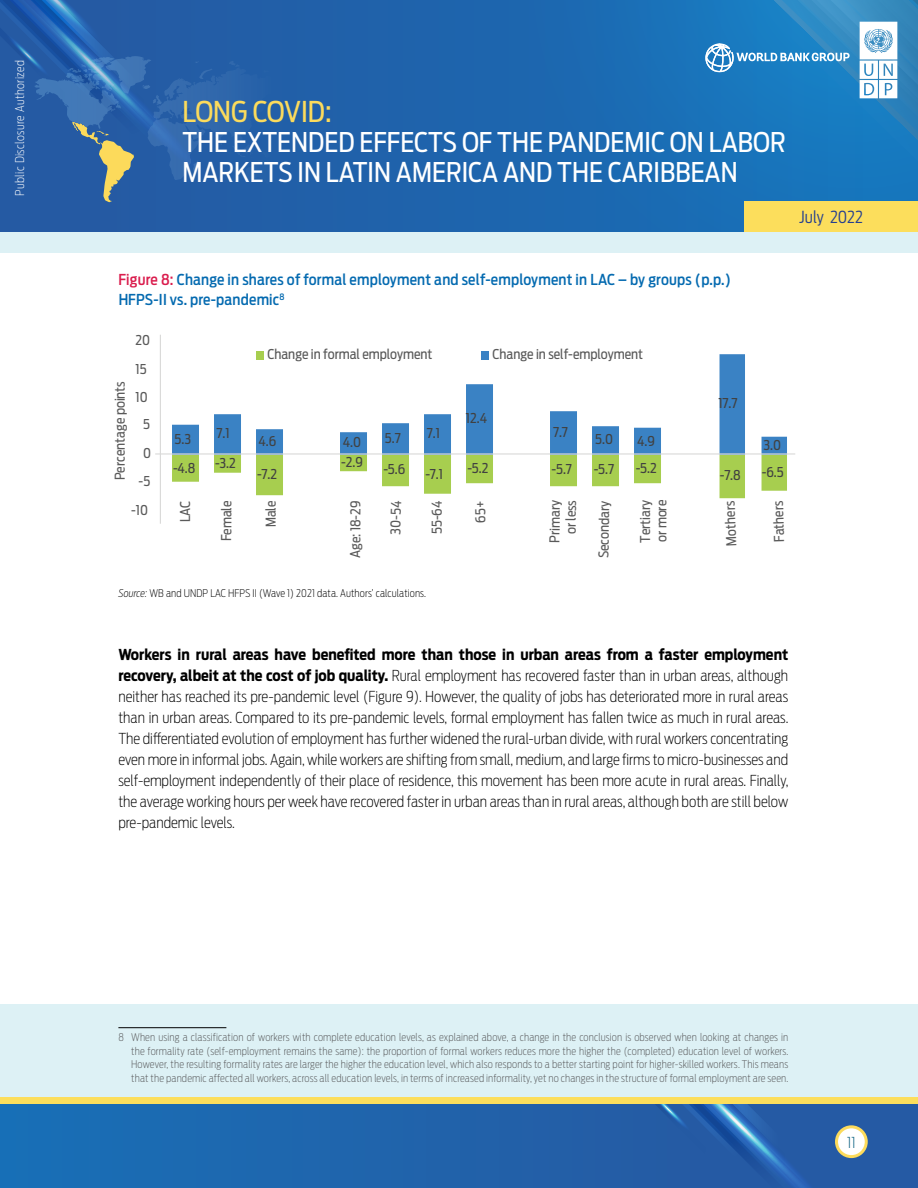
<style>
.page{position:relative;width:918px;height:1188px;background:#fff}
.page>*{position:absolute;margin:0;border:0;box-sizing:border-box;transform-origin:0 0}
.t1{font:28.5px "Antenna Cond";color:#fcdb5c}
.t2{font:27px/30px "Antenna Cond";color:#fff}
.t3{font:300 16.5px "Antenna Cond";color:#25408f}
.t4{font:200 15px/21px "Antenna Cond";color:#000;text-align:justify}
.t5{font:500 15px/19.8px "Antenna Cond";letter-spacing:.015em;color:#046ab0}
.t6{font:200 15px "Antenna Cond";color:#005a7c}
.t7{font:13.5px/16.2px "Antenna Cond";color:#5a5a5a;text-align:center}
.t8{font:13.5px "Antenna Cond";color:#414141}
.t9{font:200 12px "Antenna Cond";letter-spacing:.03em;color:#fff}
.t10{font:200 10.5px/13.5px "Antenna Cond";letter-spacing:.015em;color:#58595b;text-align:justify}
.t11{font:200 10.5px "Antenna Cond";letter-spacing:.01em;color:#000}
.s1{color:#da1c4d}
.s2{font-style:italic}
.s3{font-weight:700}
</style>
<div class="page">
<div style="left:0;top:1104px;width:918px;height:84px;background:linear-gradient(to bottom,#1e66ae,#1e66ae)"></div>
<div style="left:0;top:0;width:918px;height:233px;background:#2062ab"></div>
<svg style="left:0;top:202px;width:286px;height:31px"></svg>
<svg style="left:507px;top:0;width:237px;height:233px"></svg>
<svg style="left:0;top:0;width:254px;height:202px"></svg>
<div style="left:683px;top:0;width:235px;height:202px;background:#1a72b9"></div>
<div style="left:744px;top:201px;width:174px;height:32px;background:#fcde5c"></div>
<svg style="left:520px;top:1104px;width:350px;height:84px;background:#2c63a8"></svg>
<div style="left:0;top:1097px;width:918px;height:7px;background:#fcde5c"></div>
<svg style="left:702px;top:0;width:216px;height:199px;background:#2d85c3"></svg>
<div style="left:0;top:233px;width:918px;height:864px;background:#ddf1f5"></div>
<div style="left:0;top:253px;width:918px;height:750px;background:#fff"></div>
<hr style="left:118px;top:1027px;width:108px;height:1px;background:#000">
<svg style="left:172px;top:354px;width:615px;height:99px"></svg>
<hr style="left:155px;top:453px;width:640px;height:2px;background:#d9d9d8">
<div style="left:256px;top:351px;width:8px;height:9px;background:#a7ce4f"></div>
<div style="left:481px;top:351px;width:8px;height:9px;background:#3a82c4"></div>
<hr style="left:160px;top:335px;width:1px;height:189px;background:#d9d9d8">
<svg style="left:172px;top:455px;width:615px;height:44px"></svg>
<p class="t9" style="left:13px;top:196px;width:137px;rotate:-90deg">Public Disclosure Authorized</p>
<h1 class="t1" style="left:182px;top:95px;width:151px">LONG COVID:</h1>
<h2 class="t2" style="left:182px;top:127px;width:605px">THE EXTENDED EFFECTS OF THE PANDEMIC ON LABOR<br>MARKETS IN LATIN AMERICA AND THE CARIBBEAN</h2>
<p class="t3" style="left:799px;top:207px;width:65px">July 2022</p>
<p class="t5" style="left:118px;top:269px;width:614px"><span class="s1">Figure 8:</span> Change in shares of formal employment and self-employment in LAC – by groups (p.p.)<br>HFPS-II vs. pre-pandemic<sup>8</sup></p>
<p class="t7" style="left:136px;top:332px;width:16px">20</p>
<p class="t7" style="left:112px;top:480px;width:101px;rotate:-90deg">Percentage points</p>
<p class="t7" style="left:136px;top:361px;width:13px">15</p>
<p class="t7" style="left:136px;top:389px;width:14px">10</p>
<p class="t7" style="left:143px;top:416px;width:8px">5</p>
<p class="t7" style="left:143px;top:445px;width:9px">0</p>
<p class="t7" style="left:139px;top:473px;width:13px">-5</p>
<p class="t7" style="left:131px;top:502px;width:18px">-10</p>
<p class="t7" style="left:267px;top:346px;width:167px">Change in formal employment</p>
<p class="t7" style="left:493px;top:346px;width:152px">Change in self-employment</p>
<p class="t8" style="left:718px;top:395px;width:21px">17.7</p>
<p class="t8" style="left:466px;top:410px;width:23px">12.4</p>
<p class="t8" style="left:175px;top:431px;width:18px">5.3</p>
<p class="t8" style="left:217px;top:425px;width:15px">7.1</p>
<p class="t8" style="left:259px;top:433px;width:19px">4.6</p>
<p class="t8" style="left:343px;top:434px;width:20px">4.0</p>
<p class="t8" style="left:385px;top:430px;width:17px">5.7</p>
<p class="t8" style="left:427px;top:425px;width:15px">7.1</p>
<p class="t8" style="left:553px;top:424px;width:16px">7.7</p>
<p class="t8" style="left:595px;top:431px;width:19px">5.0</p>
<p class="t8" style="left:637px;top:433px;width:19px">4.9</p>
<p class="t8" style="left:763px;top:437px;width:19px">3.0</p>
<p class="t8" style="left:173px;top:460px;width:24px">-4.8</p>
<p class="t8" style="left:215px;top:455px;width:22px">-3.2</p>
<p class="t8" style="left:257px;top:466px;width:22px">-7.2</p>
<p class="t8" style="left:341px;top:454px;width:23px">-2.9</p>
<p class="t8" style="left:383px;top:461px;width:23px">-5.6</p>
<p class="t8" style="left:425px;top:466px;width:19px">-7.1</p>
<p class="t8" style="left:467px;top:460px;width:23px">-5.2</p>
<p class="t8" style="left:552px;top:461px;width:22px">-5.7</p>
<p class="t8" style="left:594px;top:461px;width:22px">-5.7</p>
<p class="t8" style="left:636px;top:460px;width:23px">-5.2</p>
<p class="t8" style="left:720px;top:467px;width:22px">-7.8</p>
<p class="t8" style="left:762px;top:464px;width:23px">-6.5</p>
<p class="t7" style="left:177px;top:522px;width:23px;rotate:-90deg">LAC</p>
<p class="t7" style="left:218px;top:541px;width:42px;rotate:-90deg">Female</p>
<p class="t7" style="left:263px;top:527px;width:28px;rotate:-90deg">Male</p>
<p class="t7" style="left:347px;top:558px;width:59px;rotate:-90deg">Age: 18-29</p>
<p class="t7" style="left:388px;top:534px;width:35px;rotate:-89deg">30-54</p>
<p class="t7" style="left:429px;top:534px;width:35px;rotate:-90deg">55-64</p>
<p class="t7" style="left:547px;top:543px;width:44px;rotate:-90deg">Primary or less</p>
<p class="t7" style="left:596px;top:558px;width:59px;rotate:-89deg">Secondary</p>
<p class="t7" style="left:637px;top:543px;width:44px;text-align:left;rotate:-90deg">Tertiary or more</p>
<p class="t7" style="left:723px;top:546px;width:46px;rotate:-92deg">Mothers</p>
<p class="t7" style="left:771px;top:543px;width:43px;rotate:-92deg">Fathers</p>
<p class="t11" style="left:118px;top:587px;width:309px"><span class="s2">Source:</span> WB and UNDP LAC HFPS II (Wave 1) 2021 data. Authors’ calculations.</p>
<p class="t4" style="left:118px;top:644px;width:672px"><span class="s3">Workers in rural areas have benefited more than those in urban areas from a faster employment recovery, albeit at the cost of job quality.</span> Rural employment has recovered faster than in urban areas, although neither has reached its pre-pandemic level (Figure 9). However, the quality of jobs has deteriorated more in rural areas than in urban areas. Compared to its pre-pandemic levels, formal employment has fallen twice as much in rural areas.<br>The differentiated evolution of employment has further widened the rural-urban divide, with rural workers concentrating even more in informal jobs. Again, while workers are shifting from small, medium, and large firms to micro-businesses and self-employment independently of their place of residence, this movement has been more acute in rural areas. Finally, the average working hours per week have recovered faster in urban areas than in rural areas, although both are still below pre-pandemic levels.</p>
<p class="t10" style="left:131px;top:1031px;width:659px;text-indent:-13px">8 When using a classification of workers with complete education levels, as explained above, a change in the conclusion is observed when looking at changes in the formality rate (self-employment remains the same): the proportion of formal workers reduces more the higher the (completed) education level of workers.<br>However, the resulting formality rates are larger the higher the education level, which also responds to a better starting point for higher-skilled workers. This means that the pandemic affected all workers, across all education levels, in terms of increased informality, yet no changes in the structure of formal employment are seen.</p>
<p class="t6" style="left:847px;top:1134px;width:10px">11</p>
</div>
